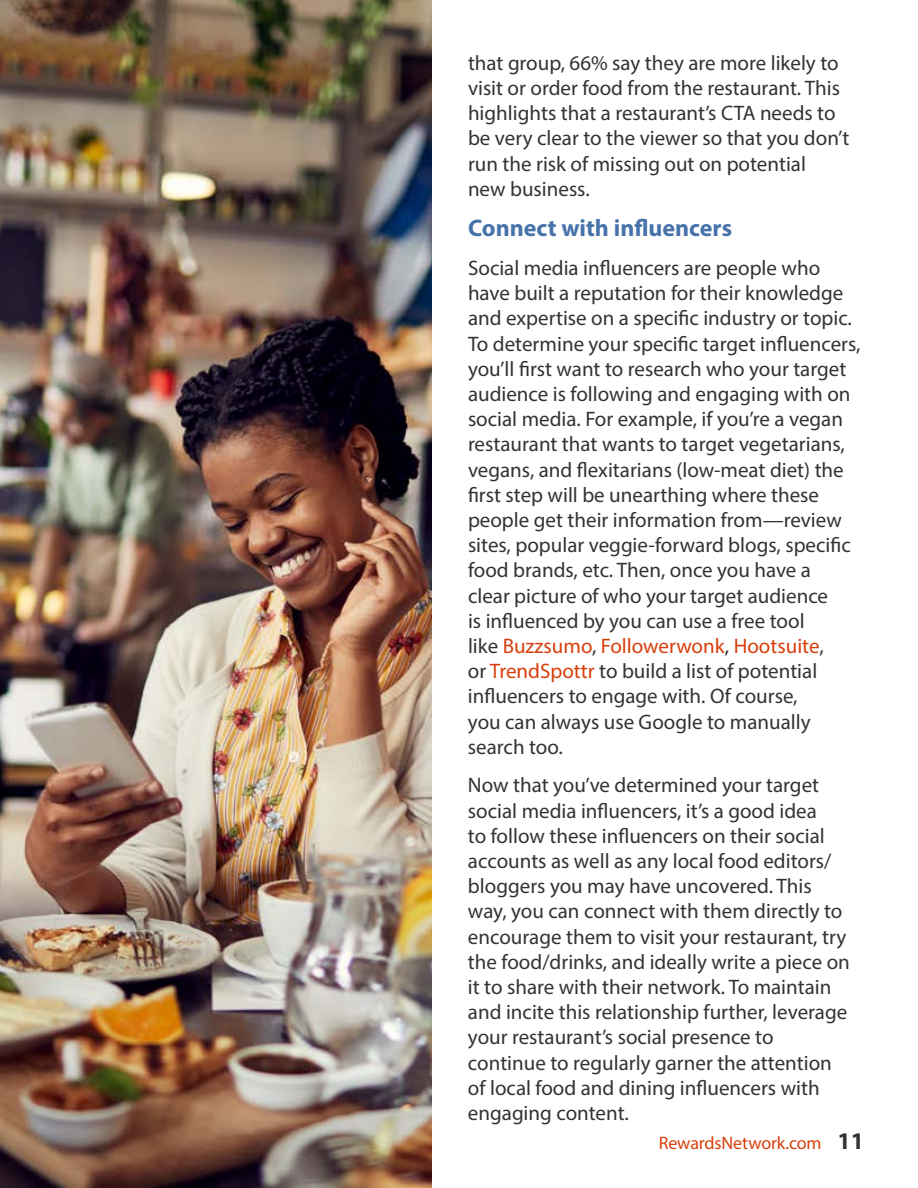
<style>
.page{position:relative;width:918px;height:1188px;background:#fff}
.page>*{position:absolute;margin:0;border:0;box-sizing:border-box;transform-origin:0 0}
.t1{font:700 24px "Myriad Pro";color:#4773aa}
.t2{font:21px/25.2px "Myriad Pro";color:#333}
.t3{font:18px "Myriad Pro";letter-spacing:-.005em;color:#d93f0c}
.s1{color:#d93f0c}
.s2{font-weight:700;font-size:24px;color:#333}
</style>
<div class="page">
<img style="left:0;top:0;width:432px;height:1188px">
<p class="t2" style="left:468px;top:50px;width:383px">that group, 66% say they are more likely to visit or order food from the restaurant. This highlights that a restaurant’s CTA needs to be very clear to the viewer so that you don’t run the risk of missing out on potential<br>new business.</p>
<p class="t1" style="left:468px;top:213px;width:266px">Connect with influencers</p>
<p class="t2" style="left:468px;top:255px;width:394px">Social media influencers are people who have built a reputation for their knowledge and expertise on a specific industry or topic.<br>To determine your specific target influencers, you’ll first want to research who your target audience is following and engaging with on social media. For example, if you’re a vegan restaurant that wants to target vegetarians, vegans, and flexitarians (low-meat diet) the first step will be unearthing where these people get their information from—review sites, popular veggie-forward blogs, specific food brands, etc. Then, once you have a<br>clear picture of who your target audience<br>is influenced by you can use a free tool<br>like <span class="s1">Buzzsumo</span>, <span class="s1">Followerwonk</span>, <span class="s1">Hootsuite</span>,<br>or <span class="s1">TrendSpottr</span> to build a list of potential influencers to engage with. Of course,<br>you can always use Google to manually search too.</p>
<p class="t2" style="left:468px;top:772px;width:383px">Now that you’ve determined your target social media influencers, it’s a good idea<br>to follow these influencers on their social accounts as well as any local food editors/ bloggers you may have uncovered. This way, you can connect with them directly to encourage them to visit your restaurant, try the food/drinks, and ideally write a piece on it to share with their network. To maintain and incite this relationship further, leverage your restaurant’s social presence to continue to regularly garner the attention of local food and dining influencers with engaging content.</p>
<p class="t3" style="left:659px;top:1132px;width:207px">RewardsNetwork.com <span class="s2">11</span></p>
</div>
